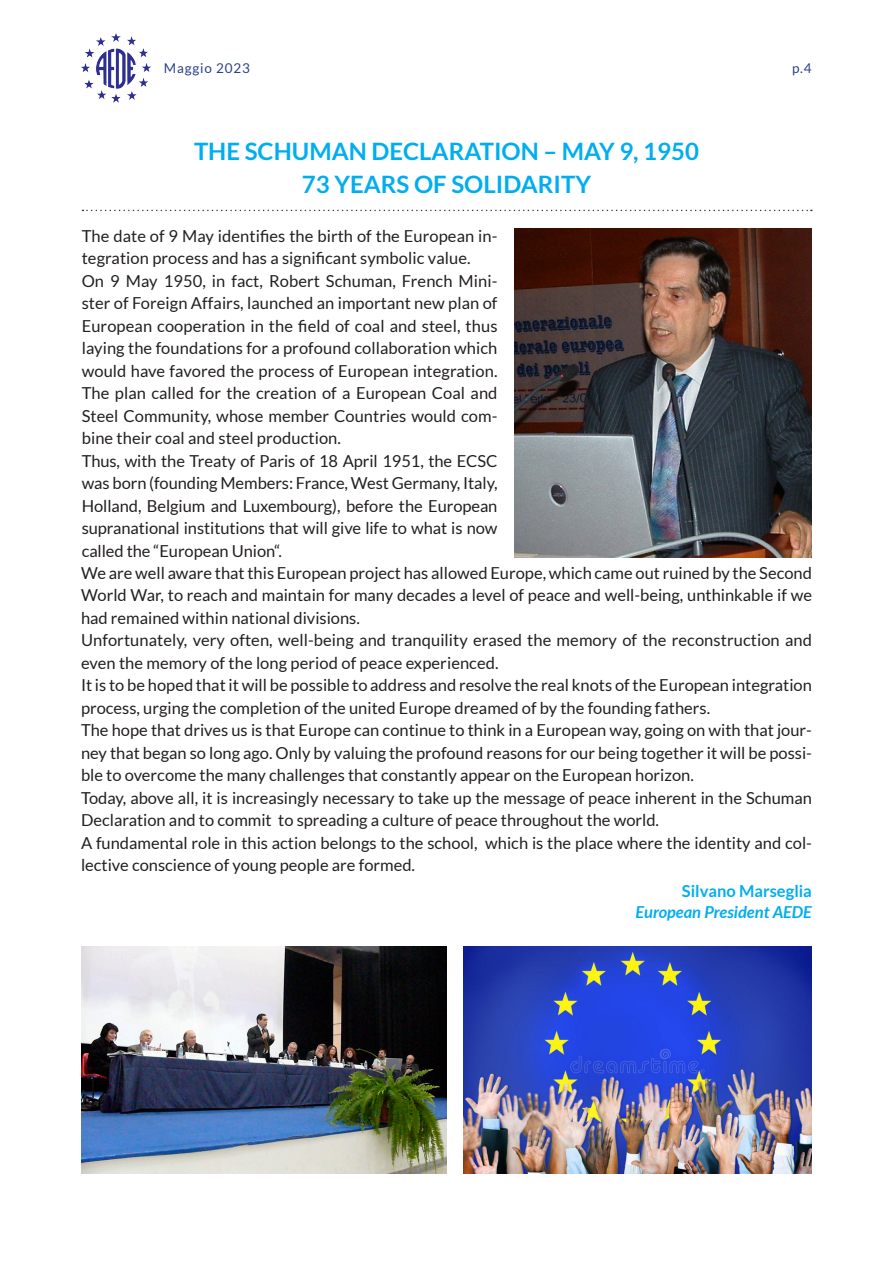
<style>
.page{position:relative;width:893px;height:1263px;background:#fff}
.page>*{position:absolute;margin:0;border:0;box-sizing:border-box;transform-origin:0 0}
.t1{font:700 24px "Lato";color:#00aeef}
.t2{font:16.5px/22.5px "Lato";color:#231f20}
.t3{font:italic 700 16.5px "Lato";color:#00aeef}
.t4{font:700 16.5px "Lato";color:#00aeef}
.t5{font:13.5px "Lato";letter-spacing:.06em;color:#2b428a}
</style>
<div class="page">
<img style="left:81px;top:33px;width:70px;height:70px">
<svg style="left:82px;top:210px;width:730px;height:1px"></svg>
<img style="left:514px;top:228px;width:297px;height:329px">
<img style="left:463px;top:946px;width:349px;height:228px">
<img style="left:81px;top:946px;width:365px;height:228px">
<p class="t5" style="left:164px;top:61px;width:88px">Maggio 2023</p>
<p class="t5" style="left:792px;top:61px;width:21px">p.4</p>
<p class="t1" style="left:194px;top:137px;width:506px">THE SCHUMAN DECLARATION – MAY 9, 1950</p>
<p class="t1" style="left:302px;top:170px;width:291px">73 YEARS OF SOLIDARITY</p>
<p class="t2" style="left:82px;top:224px;width:417px">The date of 9 May identifies the birth of the European in&shy;tegration process and has a significant symbolic value.</p>
<p class="t2" style="left:82px;top:269px;width:417px;text-align:justify">On 9 May 1950, in fact, Robert Schuman, French Mini&shy;ster of Foreign Affairs, launched an important new plan of European cooperation in the field of coal and steel, thus laying the foundations for a profound collaboration which would have favored the process of European integration.<br>The plan called for the creation of a European Coal and Steel Community, whose member Countries would com&shy;bine their coal and steel production.</p>
<p class="t2" style="left:82px;top:449px;width:417px;text-align:justify">Thus, with the Treaty of Paris of 18 April 1951, the ECSC was born (founding Members: France, West Germany, Italy, Holland, Belgium and Luxembourg), before the European supranational institutions that will give life to what is now called the “European Union“.</p>
<p class="t2" style="left:81px;top:561px;width:732px;text-align:justify">We are well aware that this European project has allowed Europe, which came out ruined by the Second World War, to reach and maintain for many decades a level of peace and well-being, unthinkable if we had remained within national divisions.</p>
<p class="t2" style="left:81px;top:629px;width:732px">Unfortunately, very often, well-being and tranquility erased the memory of the reconstruction and even the memory of the long period of peace experienced.</p>
<p class="t2" style="left:81px;top:674px;width:732px">It is to be hoped that it will be possible to address and resolve the real knots of the European integration process, urging the completion of the united Europe dreamed of by the founding fathers.</p>
<p class="t2" style="left:81px;top:719px;width:732px;text-align:justify">The hope that drives us is that Europe can continue to think in a European way, going on with that jour&shy;ney that began so long ago. Only by valuing the profound reasons for our being together it will be possi&shy;ble to overcome the many challenges that constantly appear on the European horizon.</p>
<p class="t2" style="left:81px;top:786px;width:732px">Today, above all, it is increasingly necessary to take up the message of peace inherent in the Schuman<br>Declaration and to commit to spreading a culture of peace throughout the world.</p>
<p class="t2" style="left:81px;top:831px;width:732px">A fundamental role in this action belongs to the school, which is the place where the identity and col&shy;lective conscience of young people are formed.</p>
<p class="t4" style="left:682px;top:882px;width:131px">Silvano Marseglia</p>
<p class="t3" style="left:636px;top:903px;width:178px">European President AEDE</p>
</div>
